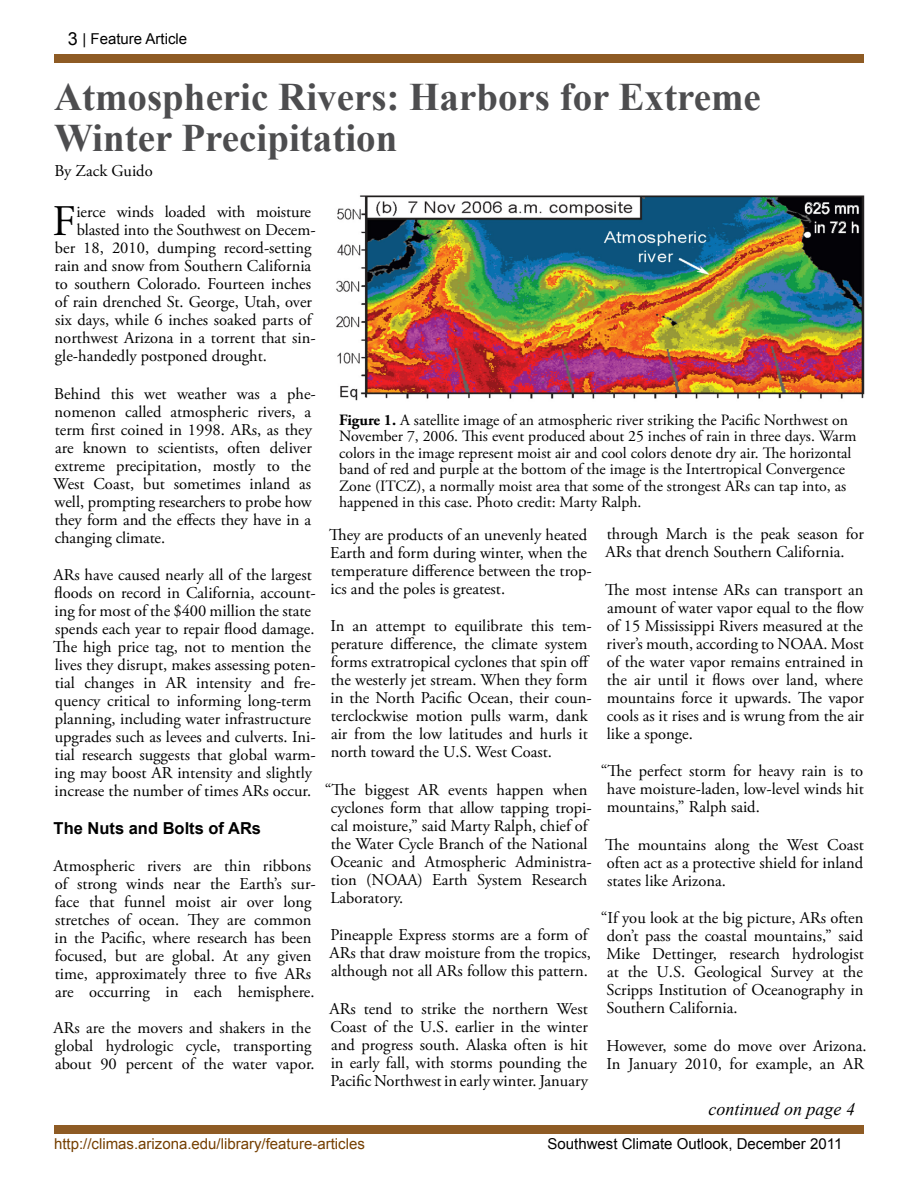
<style>
.page{position:relative;width:918px;height:1188px;background:#fff}
.page>*{position:absolute;margin:0;border:0;box-sizing:border-box;transform-origin:0 0}
.t1{font:43.65px "Adobe Garamond Pro";color:#000}
.t2{font:700 39px/40.5px "Times New Roman";color:#4d4d4f}
.t3{font:italic 18px "Times New Roman";color:#000}
.t4{font:16.5px/18px "Adobe Garamond Pro";color:#000}
.t5{font:700 16.5px "Arial";color:#000}
.t6{font:15.75px/16.5px "Adobe Garamond Pro";color:#000}
.t7{font:15px "Arial";color:#000}
.t8{font:15px "Arial";color:#753f00}
.s1{font-size:18px}
.s2{font-weight:700}
</style>
<div class="page">
<div style="left:54px;top:1125px;width:810px;height:9px;background:#8e5b24"></div>
<div style="left:54px;top:54px;width:810px;height:9px;background:#8e5b24"></div>
<img style="left:336px;top:195px;width:529px;height:206px">
<p class="t7" style="left:68px;top:29px;width:121px"><span class="s1">3</span> | Feature Article</p>
<h2 class="t2" style="left:54px;top:76px;width:708px">Atmospheric Rivers: Harbors for Extreme<br>Winter Precipitation</h2>
<p class="t4" style="left:55px;top:162px;width:100px">By Zack Guido</p>
<h1 class="t1" style="left:52px;top:195px;width:25px">F</h1>
<p class="t4" style="left:76px;top:203px;width:236px">ierce winds loaded with moisture</p>
<p class="t4" style="left:77px;top:221px;width:241px">blasted into the Southwest on Decem-</p>
<p class="t4" style="left:55px;top:239px;width:258px">ber 18, 2010, dumping record-setting</p>
<p class="t4" style="left:55px;top:257px;width:258px">rain and snow from Southern California</p>
<p class="t4" style="left:55px;top:275px;width:258px">to southern Colorado. Fourteen inches</p>
<p class="t4" style="left:55px;top:293px;width:259px">of rain drenched St. George, Utah, over</p>
<p class="t4" style="left:55px;top:311px;width:258px">six days, while 6 inches soaked parts of</p>
<p class="t4" style="left:55px;top:329px;width:263px">northwest Arizona in a torrent that sin-</p>
<p class="t4" style="left:55px;top:347px;width:214px">gle-handedly postponed drought.</p>
<p class="t4" style="left:53px;top:385px;width:264px">Behind this wet weather was a phe&shy;nomenon called atmospheric rivers, a term first coined in 1998. ARs, as they are known to scientists, often deliver extreme precipitation, mostly to the West Coast, but sometimes inland as well, prompting researchers to probe how they form and the effects they have in a changing climate.</p>
<p class="t4" style="left:53px;top:566px;width:264px">ARs have caused nearly all of the largest floods on record in California, account&shy;ing for most of the $400 million the state spends each year to repair flood damage.<br>The high price tag, not to mention the lives they disrupt, makes assessing poten&shy;tial changes in AR intensity and fre&shy;quency critical to informing long-term planning, including water infrastructure upgrades such as levees and culverts. Ini&shy;tial research suggests that global warm&shy;ing may boost AR intensity and slightly increase the number of times ARs occur.</p>
<p class="t5" style="left:54px;top:817px;width:209px">The Nuts and Bolts of ARs</p>
<p class="t4" style="left:53px;top:857px;width:264px">Atmospheric rivers are thin ribbons of strong winds near the Earth’s sur&shy;face that funnel moist air over long stretches of ocean. They are common in the Pacific, where research has been focused, but are global. At any given time, approximately three to five ARs are occurring in each hemisphere.</p>
<p class="t4" style="left:53px;top:1019px;width:263px">ARs are the movers and shakers in the global hydrologic cycle, transporting about 90 percent of the water vapor.</p>
<p class="t6" style="left:339px;top:412px;width:519px"><span class="s2">Figure 1.</span> A satellite image of an atmospheric river striking the Pacific Northwest on November 7, 2006. This event produced about 25 inches of rain in three days. Warm colors in the image represent moist air and cool colors denote dry air. The horizontal band of red and purple at the bottom of the image is the Intertropical Convergence Zone (ITCZ), a normally moist area that some of the strongest ARs can tap into, as happened in this case. Photo credit: Marty Ralph.</p>
<p class="t4" style="left:329px;top:526px;width:264px">They are products of an unevenly heated Earth and form during winter, when the temperature difference between the trop&shy;ics and the poles is greatest.</p>
<p class="t4" style="left:330px;top:617px;width:263px">In an attempt to equilibrate this tem&shy;perature difference, the climate system forms extratropical cyclones that spin off the westerly jet stream. When they form in the North Pacific Ocean, their coun&shy;terclockwise motion pulls warm, dank air from the low latitudes and hurls it north toward the U.S. West Coast.</p>
<p class="t4" style="left:330px;top:781px;width:263px;text-indent:-5px">“The biggest AR events happen when cyclones form that allow tapping tropi&shy;cal moisture,” said Marty Ralph, chief of the Water Cycle Branch of the National Oceanic and Atmospheric Administra&shy;tion (NOAA) Earth System Research Laboratory.</p>
<p class="t4" style="left:329px;top:927px;width:263px">Pineapple Express storms are a form of<br>ARs that draw moisture from the tropics, although not all ARs follow this pattern.</p>
<p class="t4" style="left:329px;top:1000px;width:260px;text-align:justify">ARs tend to strike the northern West Coast of the U.S. earlier in the winter and progress south. Alaska often is hit in early fall, with storms pounding the Pacific Northwest in early winter. January</p>
<p class="t4" style="left:605px;top:525px;width:260px">through March is the peak season for<br>ARs that drench Southern California.</p>
<p class="t4" style="left:605px;top:581px;width:260px;text-align:justify">The most intense ARs can transport an amount of water vapor equal to the flow of 15 Mississippi Rivers measured at the river’s mouth, according to NOAA. Most of the water vapor remains entrained in the air until it flows over land, where mountains force it upwards. The vapor cools as it rises and is wrung from the air like a sponge.</p>
<p class="t4" style="left:607px;top:762px;width:259px;text-align:justify;text-indent:-6px">“The perfect storm for heavy rain is to have moisture-laden, low-level winds hit mountains,” Ralph said.</p>
<p class="t4" style="left:605px;top:836px;width:260px;text-align:justify">The mountains along the West Coast often act as a protective shield for inland states like Arizona.</p>
<p class="t4" style="left:606px;top:910px;width:259px;text-align:justify;text-indent:-5px">“If you look at the big picture, ARs often don’t pass the coastal mountains,” said Mike Dettinger, research hydrologist at the U.S. Geological Survey at the Scripps Institution of Oceanography in Southern California.</p>
<p class="t4" style="left:606px;top:1037px;width:262px">However, some do move over Arizona.<br>In January 2010, for example, an AR</p>
<p class="t3" style="left:709px;top:1097px;width:148px">continued on page 4</p>
<p class="t8" style="left:54px;top:1134px;width:312px">http://climas.arizona.edu/library/feature-articles</p>
<p class="t7" style="left:548px;top:1134px;width:296px">Southwest Climate Outlook, December 2011</p>
</div>
